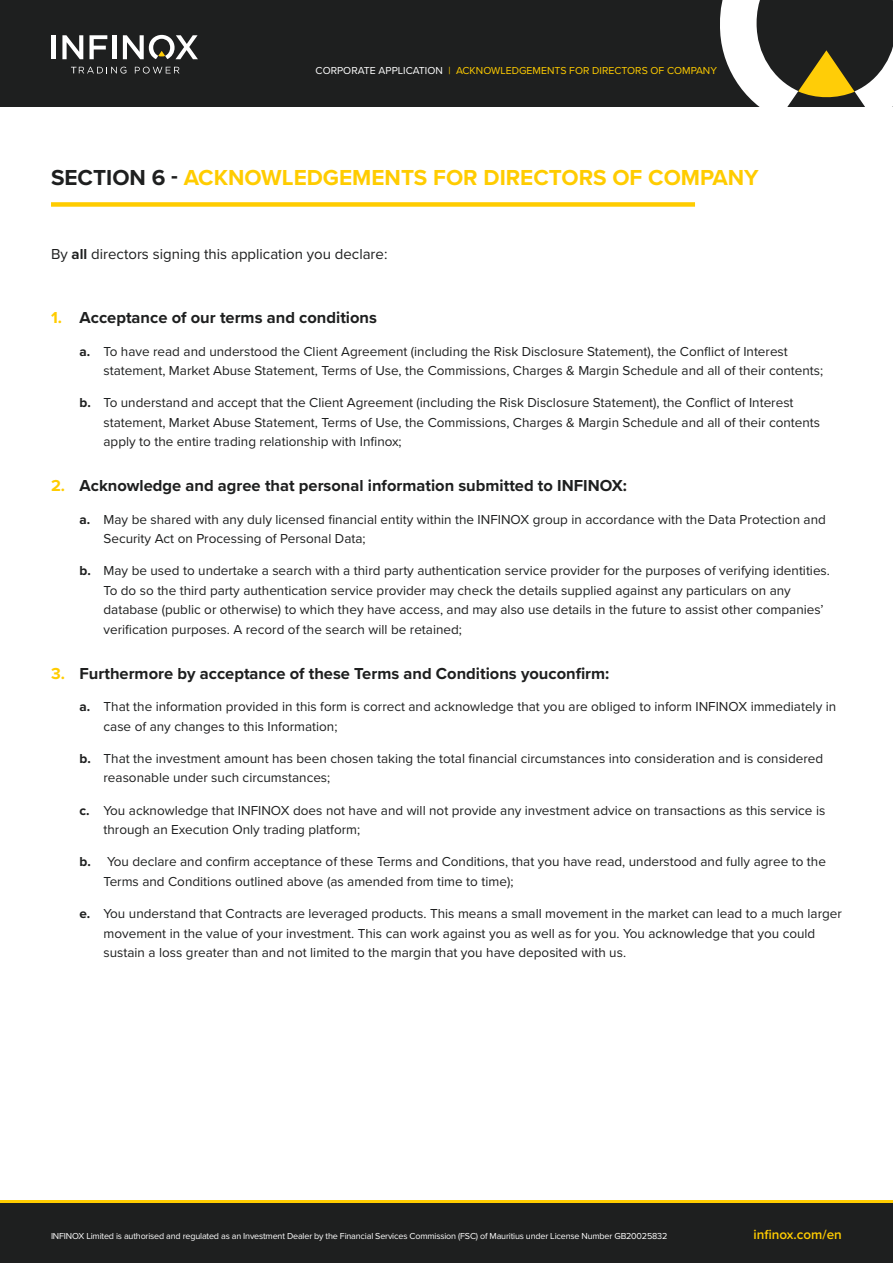
<style>
.page{position:relative;width:893px;height:1263px;background:#fff}
.page>*{position:absolute;margin:0;border:0;box-sizing:border-box;transform-origin:0 0}
.t1{font:700 22.5px "Proxima Nova";color:#fc0}
.t2{font:700 16.5px "Proxima Nova";color:#1e1f1f}
.t3{font:15px "Proxima Nova";color:#1e1f1f}
.t4{font:13.5px/19.5px "Proxima Nova";color:#1e1f1f}
.t5{font:600 13.5px "Proxima Nova";color:#fc0}
.t6{font:10.5px "Proxima Nova";color:#fc0}
.t7{font:9px "Proxima Nova";letter-spacing:-.02em;color:#fff}
.s1{color:#fff}
.s2{color:#1e1f1f}
.s3{font-weight:700}
.s4{color:#fc0}
</style>
<div class="page">
<div style="left:0;top:0;width:893px;height:106px;background:#1e1f1f"></div>
<svg style="left:135px;top:67px;width:44px;height:7px"></svg>
<hr style="left:52px;top:35px;width:4px;height:24px;background:#fff">
<svg style="left:62px;top:35px;width:21px;height:24px"></svg>
<svg style="left:90px;top:35px;width:17px;height:24px"></svg>
<hr style="left:112px;top:35px;width:4px;height:24px;background:#fff">
<svg style="left:123px;top:35px;width:75px;height:24px"></svg>
<svg style="left:71px;top:67px;width:55px;height:7px"></svg>
<svg style="left:720px;top:0;width:173px;height:106px"></svg>
<hr style="left:0;top:1200px;width:893px;height:3px;background:#fc0">
<div style="left:0;top:1203px;width:893px;height:60px;background:#1e1f1f"></div>
<div style="left:51px;top:202px;width:644px;height:5px;background:#fc0"></div>
<p class="t6" style="left:316px;top:63px;width:403px"><span class="s1">CORPORATE APPLICATION</span> | ACKNOWLEDGEMENTS FOR DIRECTORS OF COMPANY</p>
<h1 class="t1" style="left:51px;top:161px;width:709px"><span class="s2">SECTION 6 -</span> ACKNOWLEDGEMENTS FOR DIRECTORS OF COMPANY</h1>
<p class="t3" style="left:51px;top:243px;width:338px">By <span class="s3">all</span> directors signing this application you declare:</p>
<p class="t2" style="left:51px;top:306px;width:327px"><span class="s4">1.</span> Acceptance of our terms and conditions</p>
<p class="t4" style="left:104px;top:341px;width:721px;text-indent:-24px"><span class="s3">a.</span> To have read and understood the Client Agreement (including the Risk Disclosure Statement), the Conflict of Interest statement, Market Abuse Statement, Terms of Use, the Commissions, Charges &amp; Margin Schedule and all of their contents;</p>
<p class="t4" style="left:104px;top:392px;width:718px;text-indent:-24px"><span class="s3">b.</span> To understand and accept that the Client Agreement (including the Risk Disclosure Statement), the Conflict of Interest statement, Market Abuse Statement, Terms of Use, the Commissions, Charges &amp; Margin Schedule and all of their contents apply to the entire trading relationship with Infinox;</p>
<p class="t2" style="left:51px;top:474px;width:577px"><span class="s4">2.</span> Acknowledge and agree that personal information submitted to INFINOX:</p>
<p class="t4" style="left:104px;top:509px;width:724px;text-indent:-24px"><span class="s3">a.</span> May be shared with any duly licensed financial entity within the INFINOX group in accordance with the Data Protection and<br>Security Act on Processing of Personal Data;</p>
<p class="t4" style="left:104px;top:560px;width:728px;text-indent:-24px"><span class="s3">b.</span> May be used to undertake a search with a third party authentication service provider for the purposes of verifying identities.<br>To do so the third party authentication service provider may check the details supplied against any particulars on any database (public or otherwise) to which they have access, and may also use details in the future to assist other companies’ verification purposes. A record of the search will be retained;</p>
<p class="t2" style="left:51px;top:661px;width:560px"><span class="s4">3.</span> Furthermore by acceptance of these Terms and Conditions youconfirm:</p>
<p class="t4" style="left:104px;top:696px;width:734px;text-indent:-24px"><span class="s3">a.</span> That the information provided in this form is correct and acknowledge that you are obliged to inform INFINOX immediately in case of any changes to this Information;</p>
<p class="t4" style="left:104px;top:748px;width:721px;text-indent:-24px"><span class="s3">b.</span> That the investment amount has been chosen taking the total financial circumstances into consideration and is considered reasonable under such circumstances;</p>
<p class="t4" style="left:104px;top:800px;width:723px;text-indent:-24px"><span class="s3">c.</span> You acknowledge that INFINOX does not have and will not provide any investment advice on transactions as this service is through an Execution Only trading platform;</p>
<p class="t4" style="left:104px;top:852px;width:724px;text-indent:-24px"><span class="s3">b.</span> You declare and confirm acceptance of these Terms and Conditions, that you have read, understood and fully agree to the<br>Terms and Conditions outlined above (as amended from time to time);</p>
<p class="t4" style="left:104px;top:903px;width:740px;text-indent:-24px"><span class="s3">e.</span> You understand that Contracts are leveraged products. This means a small movement in the market can lead to a much larger movement in the value of your investment. This can work against you as well as for you. You acknowledge that you could sustain a loss greater than and not limited to the margin that you have deposited with us.</p>
<p class="t7" style="left:51px;top:1229px;width:618px">INFINOX Limited is authorised and regulated as an Investment Dealer by the Financial Services Commission (FSC) of Mauritius under License Number GB20025832</p>
<p class="t5" style="left:753px;top:1224px;width:90px">infinox.com/en</p>
</div>
